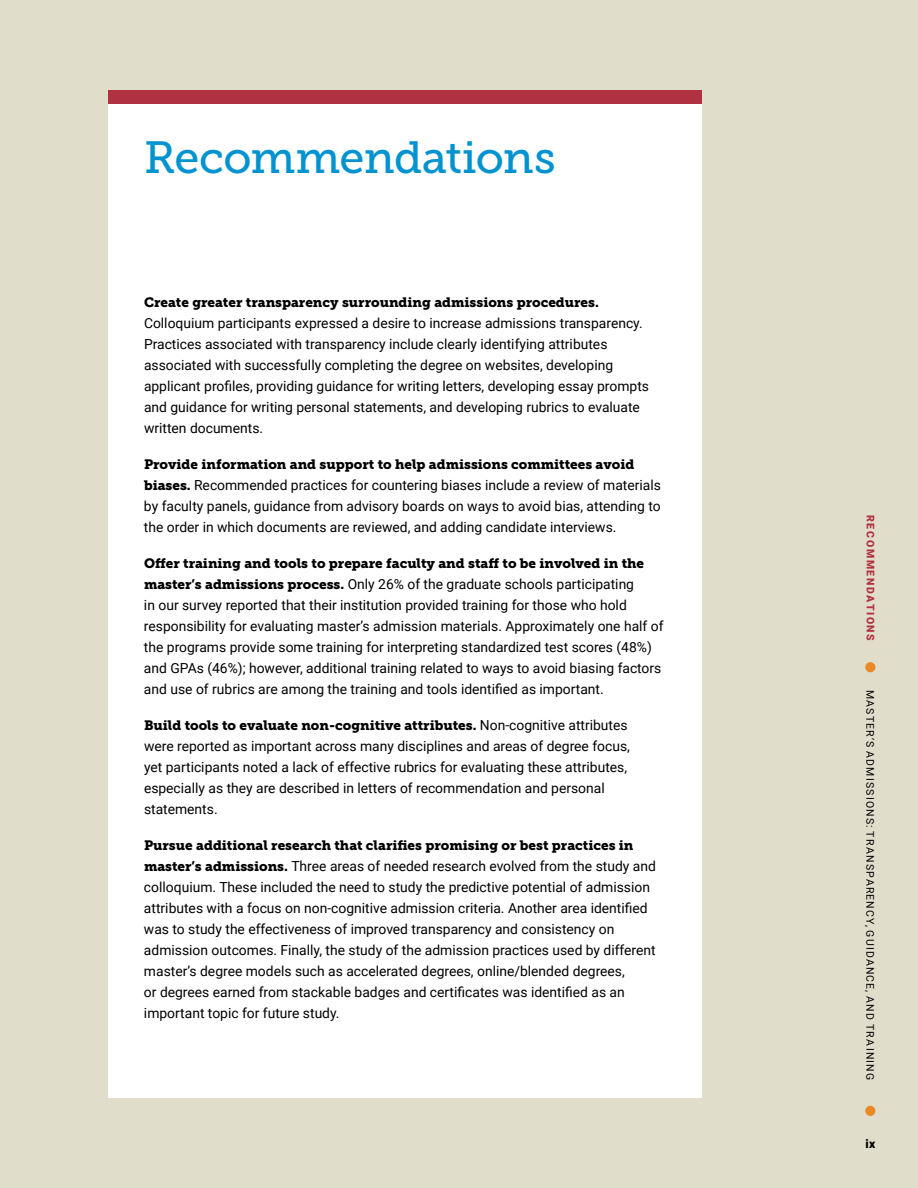
<style>
.page{position:relative;width:918px;height:1188px;background:#e1ddcb}
.page>*{position:absolute;margin:0;border:0;box-sizing:border-box;transform-origin:0 0}
.t1{font:45px "Museo Slab 500";letter-spacing:-.015em;color:#0093cf}
.t2{font:13.8px/21px "Roboto";color:#000}
.t3{font:13.5px "Museo Slab 900";color:#000}
.t4{font:900 12px "Roboto";color:#000}
.t5{font:10.5px "Roboto";letter-spacing:.11em;color:#000}
.t6{font:900 10.5px "Roboto";letter-spacing:.16em;color:#b03240}
.s1{font-family:"Museo Slab 900";font-size:13.5px}
.s2{font-family:"Roboto";font-size:13.8px}
</style>
<div class="page">
<svg style="left:863px;top:1103px;width:15px;height:15px"></svg>
<div style="left:861px;top:1101px;width:19px;height:20px;border:4px solid #e1ddcb;border-radius:50%"></div>
<svg style="left:863px;top:660px;width:15px;height:15px"></svg>
<div style="left:861px;top:658px;width:19px;height:19px;border:4px solid #e1ddcb;border-radius:50%"></div>
<div style="left:108px;top:90px;width:594px;height:1008px;background:#fff"></div>
<div style="left:108px;top:90px;width:594px;height:14px;background:#b03240"></div>
<h1 class="t1" style="left:144px;top:133px;width:413px">Recommendations</h1>
<p class="t3" style="left:144px;top:294px;width:456px">Create greater transparency surrounding admissions procedures.</p>
<p class="t2" style="left:144px;top:312px;width:507px">Colloquium participants expressed a desire to increase admissions transparency.<br>Practices associated with transparency include clearly identifying attributes associated with successfully completing the degree on websites, developing applicant profiles, providing guidance for writing letters, developing essay prompts and guidance for writing personal statements, and developing rubrics to evaluate written documents.</p>
<p class="t3" style="left:144px;top:456px;width:492px">Provide information and support to help admissions committees avoid</p>
<p class="t2" style="left:144px;top:474px;width:518px;text-align:justify"><span class="s1">biases.</span> Recommended practices for countering biases include a review of materials by faculty panels, guidance from advisory boards on ways to avoid bias, attending to the order in which documents are reviewed, and adding candidate interviews.</p>
<p class="t3" style="left:144px;top:555px;width:502px">Offer training and tools to prepare faculty and staff to be involved in the</p>
<p class="t2" style="left:144px;top:573px;width:521px"><span class="s1">master’s admissions process.</span> Only 26% of the graduate schools participating<br>in our survey reported that their institution provided training for those who hold responsibility for evaluating master’s admission materials. Approximately one half of the programs provide some training for interpreting standardized test scores (48%) and GPAs (46%); however, additional training related to ways to avoid biasing factors and use of rubrics are among the training and tools identified as important.</p>
<p class="t3" style="left:144px;top:717px;width:485px">Build tools to evaluate non-cognitive attributes. <span class="s2">Non-cognitive attributes</span></p>
<p class="t2" style="left:144px;top:735px;width:487px">were reported as important across many disciplines and areas of degree focus, yet participants noted a lack of effective rubrics for evaluating these attributes, especially as they are described in letters of recommendation and personal statements.</p>
<p class="t3" style="left:144px;top:837px;width:491px">Pursue additional research that clarifies promising or best practices in</p>
<p class="t2" style="left:144px;top:855px;width:513px"><span class="s1">master’s admissions.</span> Three areas of needed research evolved from the study and colloquium. These included the need to study the predictive potential of admission attributes with a focus on non-cognitive admission criteria. Another area identified was to study the effectiveness of improved transparency and consistency on admission outcomes. Finally, the study of the admission practices used by different master’s degree models such as accelerated degrees, online/blended degrees,<br>or degrees earned from stackable badges and certificates was identified as an important topic for future study.</p>
<p class="t6" style="left:878px;top:515px;width:128px;rotate:90deg">RECOMMENDATIONS</p>
<p class="t5" style="left:878px;top:690px;width:392px;rotate:90deg">MASTER’S ADMISSIONS: TRANSPARENCY, GUIDANCE, AND TRAINING</p>
<p class="t4" style="left:865px;top:1135px;width:11px">ix</p>
</div>
